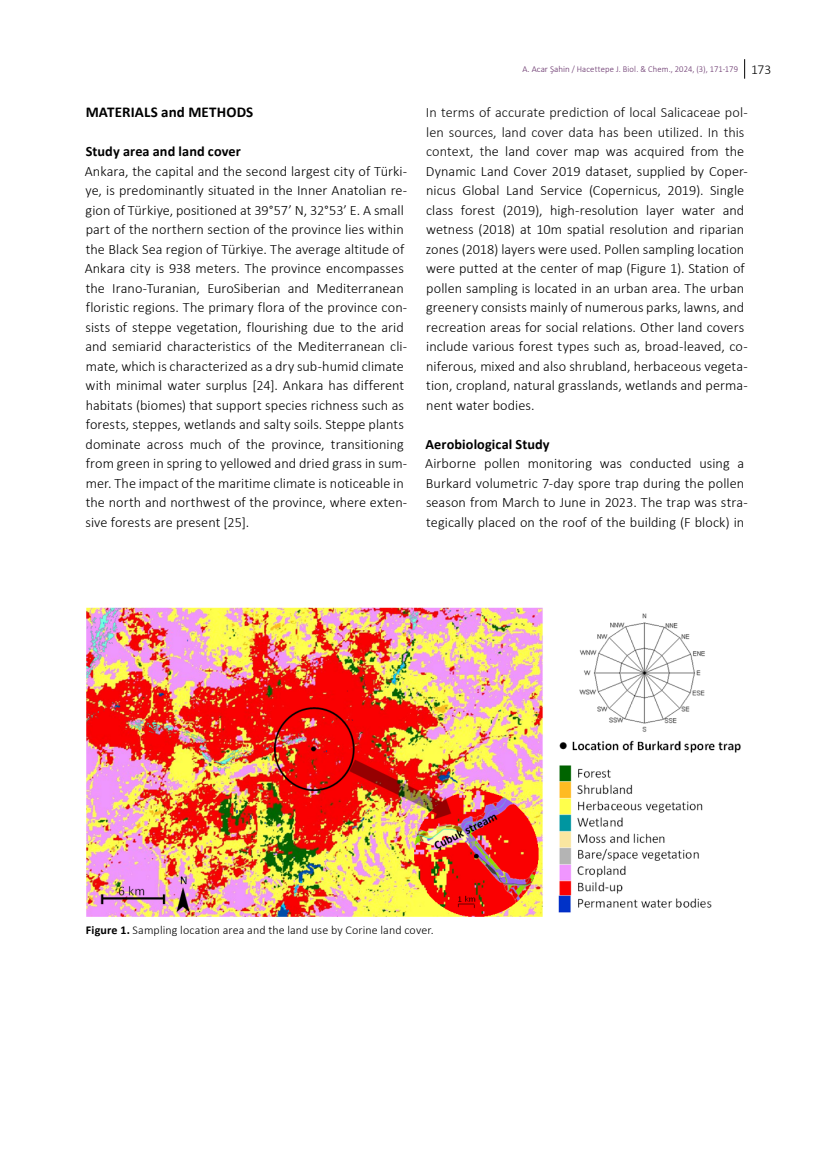
<style>
.page{position:relative;width:830px;height:1170px;background:#fff}
.page>*{position:absolute;margin:0;border:0;box-sizing:border-box;transform-origin:0 0}
.t1{font:700 15px "Calibri";letter-spacing:.005em;color:#000}
.t2{font:300 14.25px/19.5px "Calibri";color:#000}
.t3{font:700 14.25px "Calibri";letter-spacing:.01em;color:#000}
.t4{font:300 12px "Calibri";letter-spacing:.01em;color:#000}
.t5{font:300 9px "Calibri";letter-spacing:.015em;color:#642e68}
.s1{font-size:13.5px;color:#000}
.s2{color:#0d0d0d}
.s3{font-weight:700}
</style>
<div class="page">
<svg style="left:744px;top:59px;width:1px;height:20px"></svg>
<img style="left:86px;top:607px;width:655px;height:310px">
<p class="t1" style="left:86px;top:102px;width:169px">MATERIALS and METHODS</p>
<p class="t3" style="left:86px;top:141px;width:157px">Study area and land cover</p>
<p class="t2" style="left:85px;top:161px;width:324px">Ankara, the capital and the second largest city of Türki&shy;ye, is predominantly situated in the Inner Anatolian re&shy;gion of Türkiye, positioned at 39°57’ N, 32°53’ E. A small part of the northern section of the province lies within the Black Sea region of Türkiye. The average altitude of Ankara city is 938 meters. The province encompasses the Irano-Turanian, EuroSiberian and Mediterranean floristic regions. The primary flora of the province con&shy;sists of steppe vegetation, flourishing due to the arid and semiarid characteristics of the Mediterranean cli&shy;mate, which is characterized as a dry sub-humid climate with minimal water surplus [24]. Ankara has different habitats (biomes) that support species richness such as forests, steppes, wetlands and salty soils. Steppe plants dominate across much of the province, transitioning from green in spring to yellowed and dried grass in sum&shy;mer. The impact of the maritime climate is noticeable in the north and northwest of the province, where exten&shy;sive forests are present [25].</p>
<p class="t5" style="left:522px;top:63px;width:250px">A. Acar Şahin / Hacettepe J. Biol. &amp; Chem., 2024, (3), 171-179 <span class="s1">173</span></p>
<p class="t2" style="left:425px;top:103px;width:323px"><span class="s2">In terms of accurate prediction of local Salicaceae pol&shy;len sources, land cover data has been utilized. In this context, t</span>he land cover map was acquired from the Dynamic Land Cover 2019 dataset, supplied by Coper&shy;nicus Global Land Service (Copernicus, 2019). Single class forest (2019), high-resolution layer water and wetness (2018) at 10m spatial resolution and riparian zones (2018) layers were used. Pollen sampling location were putted at the center of map (Figure 1). Station of pollen sampling is located in an urban area. The urban greenery consists mainly of numerous parks, lawns, and recreation areas for social relations. Other land covers include various forest types such as, broad-leaved, co&shy;niferous, mixed and also shrubland, herbaceous vegeta&shy;tion, cropland, natural grasslands, wetlands and perma&shy;nent water bodies.</p>
<p class="t3" style="left:425px;top:434px;width:126px">Aerobiological Study</p>
<p class="t2" style="left:425px;top:453px;width:324px">Airborne pollen monitoring was conducted using a Burkard volumetric 7-day spore trap during the pollen season from March to June in 2023. The trap was stra&shy;tegically placed on the roof of the building (F block) in</p>
<p class="t4" style="left:86px;top:922px;width:349px"><span class="s3">Figure 1.</span> Sampling location area and the land use by Corine land cover.</p>
</div>
